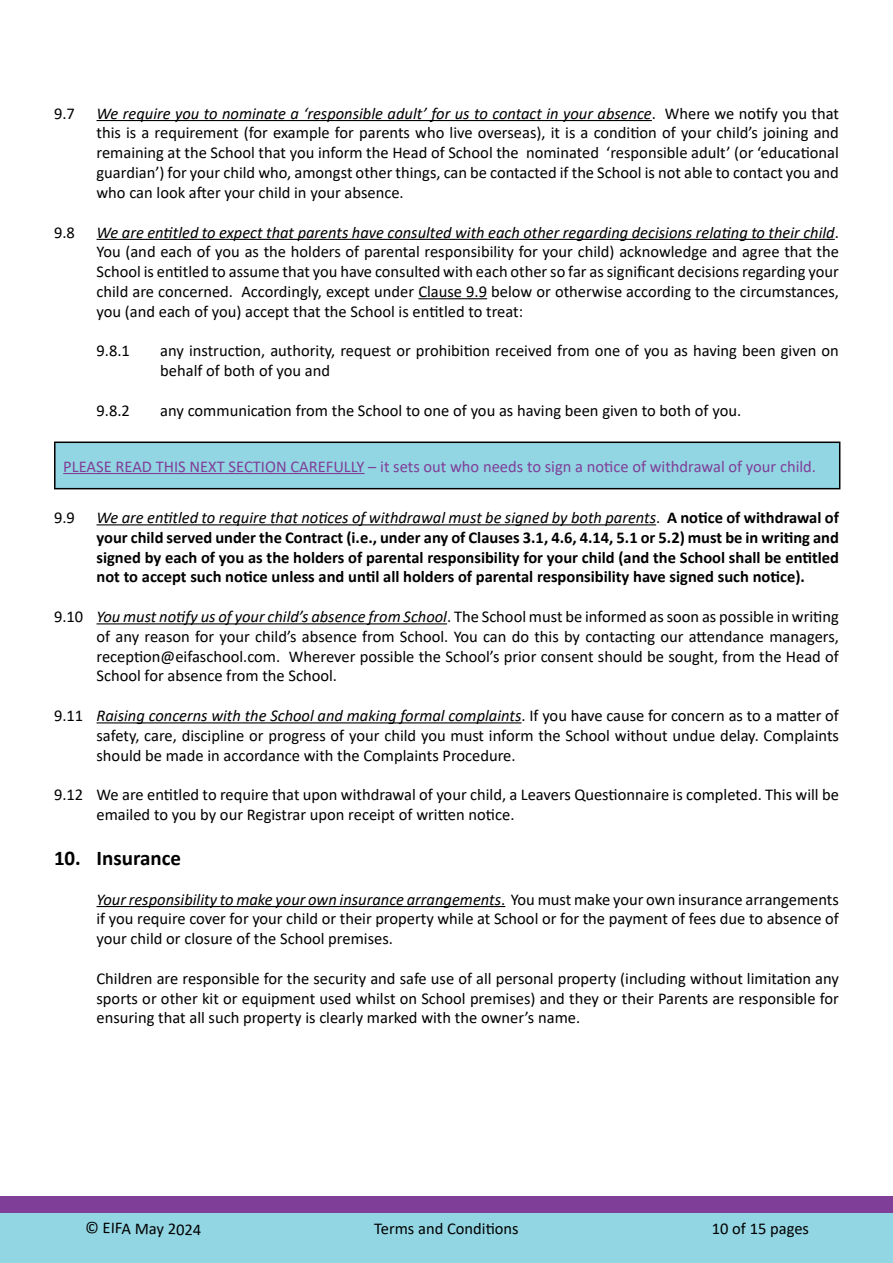
<style>
.page{position:relative;width:893px;height:1263px;background:#fff}
.page>*{position:absolute;margin:0;border:0;box-sizing:border-box;transform-origin:0 0}
.t1{font:700 21px "Calibri";color:#000}
.t2{font:16.5px/19.8px "Calibri";color:#000;text-align:justify}
.t3{font:700 16.5px/19.8px "Calibri";color:#000;text-align:justify}
.t4{font:16.5px "Calibri";color:#7f3f98}
.s1{font-style:italic}
.s2{font-weight:400;font-style:italic}
.s3{font-weight:400}
</style>
<div class="page">
<div style="left:0;top:1213px;width:893px;height:50px;background:#92d6e3"></div>
<div style="left:0;top:1196px;width:893px;height:17px;background:#7f3f98"></div>
<hr style="left:97px;top:120px;width:555px;height:1px;background:#000">
<hr style="left:97px;top:239px;width:738px;height:1px;background:#000">
<hr style="left:418px;top:298px;width:69px;height:1px;background:#000">
<hr style="left:97px;top:524px;width:559px;height:1px;background:#000">
<hr style="left:97px;top:623px;width:350px;height:1px;background:#000">
<hr style="left:97px;top:722px;width:424px;height:1px;background:#000">
<hr style="left:97px;top:906px;width:408px;height:1px;background:#000">
<div style="left:55px;top:442px;width:785px;height:47px;background:#92d6e3"></div>
<hr style="left:54px;top:441px;width:786px;height:2px;background:#000">
<hr style="left:54px;top:443px;width:2px;height:45px;background:#000">
<hr style="left:839px;top:443px;width:1px;height:45px;background:#000">
<hr style="left:54px;top:488px;width:786px;height:1px;background:#000">
<hr style="left:63px;top:473px;width:302px;height:1px;background:#7f3f98">
<p class="t2" style="left:54px;top:103px;width:22px">9.7</p>
<p class="t2" style="left:97px;top:103px;width:744px"><span class="s1">We require you to nominate a ‘responsible adult’ for us to contact in your absence</span>. Where we notify you that this is a requirement (for example for parents who live overseas), it is a condition of your child’s joining and remaining at the School that you inform the Head of School the nominated ‘responsible adult’ (or ‘educational guardian’) for your child who, amongst other things, can be contacted if the School is not able to contact you and who can look after your child in your absence.</p>
<p class="t2" style="left:54px;top:222px;width:22px">9.8</p>
<p class="t2" style="left:97px;top:222px;width:744px"><span class="s1">We are entitled to expect that parents have consulted with each other regarding decisions relating to their child</span>.<br>You (and each of you as the holders of parental responsibility for your child) acknowledge and agree that the School is entitled to assume that you have consulted with each other so far as significant decisions regarding your child are concerned. Accordingly, except under Clause 9.9 below or otherwise according to the circumstances, you (and each of you) accept that the School is entitled to treat:</p>
<p class="t2" style="left:97px;top:340px;width:35px">9.8.1</p>
<p class="t2" style="left:160px;top:340px;width:680px">any instruction, authority, request or prohibition received from one of you as having been given on behalf of both of you and</p>
<p class="t2" style="left:97px;top:400px;width:35px">9.8.2</p>
<p class="t2" style="left:160px;top:400px;width:582px">any communication from the School to one of you as having been given to both of you.</p>
<p class="t4" style="left:63px;top:455px;width:754px">PLEASE READ THIS NEXT SECTION CAREFULLY – it sets out who needs to sign a notice of withdrawal of your child.</p>
<p class="t2" style="left:54px;top:507px;width:22px">9.9</p>
<p class="t3" style="left:97px;top:507px;width:744px"><span class="s2">We are entitled to require that notices of withdrawal must be signed by both parents</span><span class="s3">.</span> A notice of withdrawal of your child served under the Contract (i.e., under any of Clauses 3.1, 4.6, 4.14, 5.1 or 5.2) must be in writing and signed by each of you as the holders of parental responsibility for your child (and the School shall be entitled not to accept such notice unless and until all holders of parental responsibility have signed such notice).</p>
<p class="t2" style="left:97px;top:606px;width:744px;text-indent:-43px">9.10 <span class="s1">You must notify us of your child’s absence from School</span>. The School must be informed as soon as possible in writing of any reason for your child’s absence from School. You can do this by contacting our attendance managers, reception@eifaschool.com. Wherever possible the School’s prior consent should be sought, from the Head of School for absence from the School.</p>
<p class="t2" style="left:97px;top:705px;width:744px;text-indent:-43px">9.11 <span class="s1">Raising concerns with the School and making formal complaints</span>. If you have cause for concern as to a matter of safety, care, discipline or progress of your child you must inform the School without undue delay. Complaints should be made in accordance with the Complaints Procedure.</p>
<p class="t2" style="left:97px;top:784px;width:744px;text-indent:-43px">9.12 We are entitled to require that upon withdrawal of your child, a Leavers Questionnaire is completed. This will be emailed to you by our Registrar upon receipt of written notice.</p>
<p class="t1" style="left:54px;top:843px;width:129px">10. Insurance</p>
<p class="t2" style="left:97px;top:889px;width:744px"><span class="s1">Your responsibility to make your own insurance arrangements</span>. You must make your own insurance arrangements if you require cover for your child or their property while at School or for the payment of fees due to absence of your child or closure of the School premises.</p>
<p class="t2" style="left:97px;top:968px;width:744px">Children are responsible for the security and safe use of all personal property (including without limitation any sports or other kit or equipment used whilst on School premises) and they or their Parents are responsible for ensuring that all such property is clearly marked with the owner’s name.</p>
<p class="t2" style="left:85px;top:1217px;width:118px;rotate:1deg">© EIFA May 2024</p>
<p class="t2" style="left:712px;top:1218px;width:99px">10 of 15 pages</p>
<p class="t2" style="left:374px;top:1218px;width:146px">Terms and Conditions</p>
</div>
